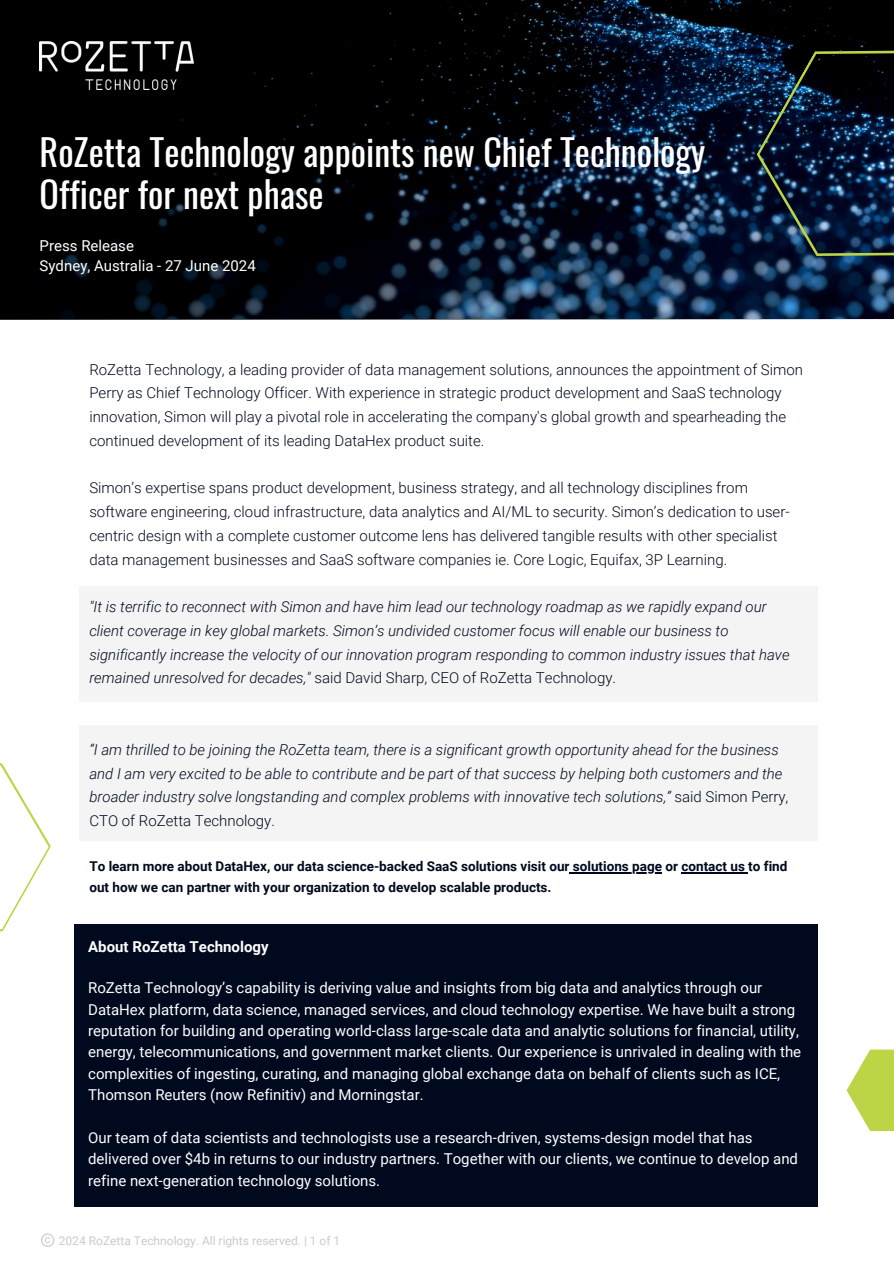
<style>
.page{position:relative;width:894px;height:1264px;background:#fff}
.page>*{position:absolute;margin:0;border:0;box-sizing:border-box;transform-origin:0 0}
.t1{font:36px/41.7px "Oswald";color:#fff}
.t2{font:15px/21.5px "Roboto";color:#fefefe}
.t3{font:300 15px/23.7px "Roboto";color:#00091e}
.t4{font:italic 300 15px/23.7px "Roboto";color:#00091e}
.t5{font:15px/20.2px "Roboto";color:#fff}
.t6{font:700 15px "Roboto";color:#fefefe}
.t7{font:700 13.5px "Roboto";color:#00091e}
.t8{font:12px "Roboto";color:#cbcad3}
.s1{font-style:normal}
</style>
<div class="page">
<svg style="left:0;top:0;width:893px;height:319px;background:#050b15"></svg>
<img style="left:40px;top:41px;width:154px;height:49px">
<svg style="left:41px;top:1233px;width:13px;height:13px"></svg>
<div style="left:79px;top:585px;width:738px;height:116px;background:#f4f4f4"></div>
<div style="left:79px;top:725px;width:738px;height:116px;background:#f4f4f4"></div>
<hr style="left:569px;top:872px;width:93px;height:1px;background:#00091e">
<hr style="left:681px;top:872px;width:67px;height:1px;background:#00091e">
<svg style="left:0;top:763px;width:51px;height:169px"></svg>
<svg style="left:846px;top:1049px;width:47px;height:82px;fill:#bcd546"></svg>
<div style="left:74px;top:923px;width:743px;height:283px;background:#00091e"></div>
<svg style="left:727px;top:0;width:166px;height:306px;background:#0c1d33"></svg>
<h3 class="t1" style="left:40px;top:130px;width:667px">RoZetta Technology appoints new Chief Technology<br>Officer for next phase</h3>
<p class="t5" style="left:40px;top:235px;width:218px">Press Release<br>Sydney, Australia - 27 June 2024</p>
<p class="t3" style="left:89px;top:357px;width:715px">RoZetta Technology, a leading provider of data management solutions, announces the appointment of Simon Perry as Chief Technology Officer. With experience in strategic product development and SaaS technology innovation, Simon will play a pivotal role in accelerating the company's global growth and spearheading the continued development of its leading DataHex product suite.</p>
<h1 class="t3" style="left:89px;top:476px;width:701px">Simon’s expertise spans product development, business strategy, and all technology disciplines from software engineering, cloud infrastructure, data analytics and AI/ML to security. Simon’s dedication to user&shy;centric design with a complete customer outcome lens has delivered tangible results with other specialist data management businesses and SaaS software companies ie. Core Logic, Equifax, 3P Learning.</h1>
<h3 class="t4" style="left:89px;top:595px;width:701px">"It is terrific to reconnect with Simon and have him lead our technology roadmap as we rapidly expand our client coverage in key global markets. Simon’s undivided customer focus will enable our business to significantly increase the velocity of our innovation program responding to common industry issues that have remained unresolved for decades," <span class="s1">said David Sharp, CEO of RoZetta Technology.</span></h3>
<h3 class="t4" style="left:89px;top:737px;width:700px">“I am thrilled to be joining the RoZetta team, there is a significant growth opportunity ahead for the business and I am very excited to be able to contribute and be part of that success by helping both customers and the broader industry solve longstanding and complex problems with innovative tech solutions,” <span class="s1">said Simon Perry, CTO of RoZetta Technology.</span></h3>
<h3 class="t7" style="left:89px;top:858px;width:699px">To learn more about DataHex, our data science-backed SaaS solutions visit our solutions page or contact us to find</h3>
<h3 class="t7" style="left:89px;top:879px;width:463px">out how we can partner with your organization to develop scalable products.</h3>
<h2 class="t6" style="left:88px;top:937px;width:182px">About RoZetta Technology</h2>
<h3 class="t2" style="left:88px;top:977px;width:714px">RoZetta Technology’s capability is deriving value and insights from big data and analytics through our DataHex platform, data science, managed services, and cloud technology expertise. We have built a strong reputation for building and operating world-class large-scale data and analytic solutions for financial, utility, energy, telecommunications, and government market clients. Our experience is unrivaled in dealing with the complexities of ingesting, curating, and managing global exchange data on behalf of clients such as ICE, Thomson Reuters (now Refinitiv) and Morningstar.</h3>
<h3 class="t2" style="left:88px;top:1127px;width:711px">Our team of data scientists and technologists use a research-driven, systems-design model that has delivered over $4b in returns to our industry partners. Together with our clients, we continue to develop and refine next-generation technology solutions.</h3>
<p class="t8" style="left:59px;top:1233px;width:283px">2024 RoZetta Technology. All rights reserved. | 1 of 1</p>
</div>
